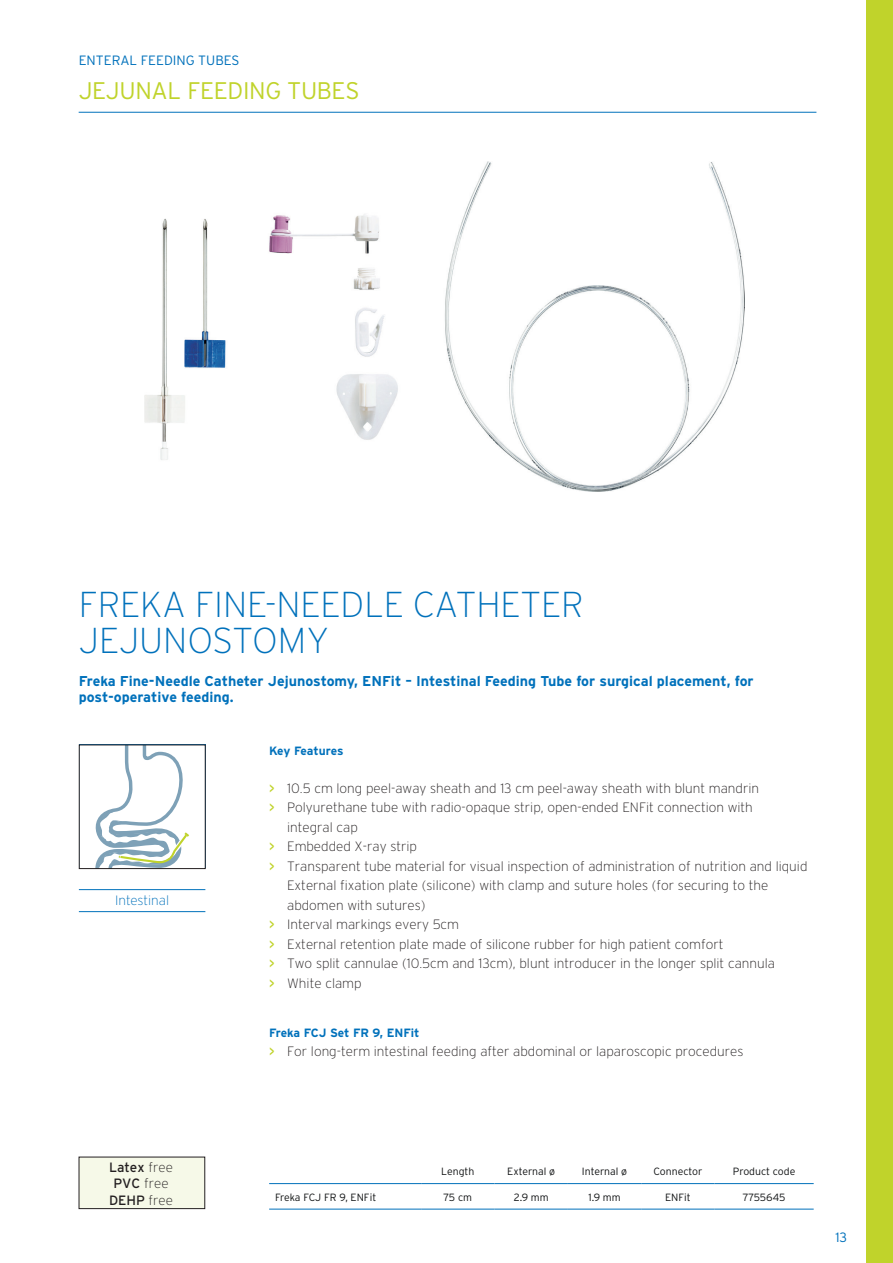
<style>
.page{position:relative;width:893px;height:1263px;background:#fff}
.page>*{position:absolute;margin:0;border:0;box-sizing:border-box;transform-origin:0 0}
.t1{font:200 36px/36px "Interstate";color:#0071bb}
.t2{font:300 24px "Interstate";letter-spacing:-.015em;color:#c0d32b}
.t3{font:700 14.25px/16.5px "Interstate";color:#0071bb}
.t4{font:200 13.5px "Interstate";color:#231f20}
.t5{font:300 13.5px "Interstate";color:#0071bb}
.t6{font:13.5px "Interstate";color:#231f20}
.Paragraph_Style_2{font:200 13.5px "Interstate";color:#0071bb}
.t7{font:700 12px "Interstate";letter-spacing:-.01em;color:#0071bb}
.t8{font:300 10.5px "Interstate";color:#111314}
.s1{font-weight:400;color:#c0d32b}
.s2{font-weight:200}
.s3{font-weight:400}
</style>
<div class="page">
<div style="left:867px;top:0;width:26px;height:1263px;background:#c0d32b"></div>
<hr style="left:79px;top:112px;width:737px;height:1px;background:#0071bb">
<hr style="left:79px;top:911px;width:126px;height:1px;background:#0071bb">
<hr style="left:79px;top:889px;width:126px;height:1px;background:#0071bb">
<svg style="left:78px;top:1156px;width:128px;height:53px;background:#ebeede"></svg>
<img style="left:144px;top:161px;width:601px;height:330px">
<hr style="left:269px;top:1183px;width:152px;height:1px;background:#0071bb">
<hr style="left:421px;top:1183px;width:74px;height:1px;background:#0071bb">
<hr style="left:495px;top:1183px;width:73px;height:1px;background:#0071bb">
<hr style="left:568px;top:1183px;width:73px;height:1px;background:#0071bb">
<hr style="left:641px;top:1183px;width:74px;height:1px;background:#0071bb">
<hr style="left:715px;top:1183px;width:99px;height:1px;background:#0071bb">
<hr style="left:269px;top:1209px;width:152px;height:1px;background:#0071bb">
<hr style="left:421px;top:1209px;width:74px;height:1px;background:#0071bb">
<hr style="left:495px;top:1209px;width:73px;height:1px;background:#0071bb">
<hr style="left:568px;top:1209px;width:73px;height:1px;background:#0071bb">
<hr style="left:641px;top:1209px;width:74px;height:1px;background:#0071bb">
<hr style="left:715px;top:1209px;width:99px;height:1px;background:#0071bb">
<svg style="left:78px;top:744px;width:128px;height:125px"></svg>
<p class="t5" style="left:79px;top:52px;width:162px">ENTERAL FEEDING TUBES</p>
<p class="t2" style="left:79px;top:77px;width:282px">JEJUNAL FEEDING TUBES</p>
<p class="t1" style="left:79px;top:586px;width:506px">FREKA FINE-NEEDLE CATHETER<br>JEJUNOSTOMY</p>
<p class="t3" style="left:79px;top:672px;width:676px">Freka Fine-Needle Catheter Jejunostomy, ENFit – Intestinal Feeding Tube for surgical placement, for post-operative feeding.</p>
<p class="Paragraph_Style_2" style="left:115px;top:892px;width:56px">Intestinal</p>
<p class="t7" style="left:269px;top:744px;width:76px">Key Features</p>
<p class="t4" style="left:269px;top:781px;width:491px"><span class="s1">&gt;</span> 10.5 cm long peel-away sheath and 13 cm peel-away sheath with blunt mandrin</p>
<p class="t4" style="left:269px;top:800px;width:485px"><span class="s1">&gt;</span> Polyurethane tube with radio-opaque strip, open-ended ENFit connection with</p>
<p class="t4" style="left:287px;top:820px;width:72px">integral cap</p>
<p class="t4" style="left:269px;top:839px;width:149px"><span class="s1">&gt;</span> Embedded X-ray strip</p>
<p class="t4" style="left:269px;top:859px;width:540px"><span class="s1">&gt;</span> Transparent tube material for visual inspection of administration of nutrition and liquid</p>
<p class="t4" style="left:287px;top:878px;width:483px">External fixation plate (silicone) with clamp and suture holes (for securing to the</p>
<p class="t4" style="left:287px;top:898px;width:140px">abdomen with sutures)</p>
<p class="t4" style="left:269px;top:917px;width:191px"><span class="s1">&gt;</span> Interval markings every 5cm</p>
<p class="t4" style="left:269px;top:937px;width:456px"><span class="s1">&gt;</span> External retention plate made of silicone rubber for high patient comfort</p>
<p class="t4" style="left:269px;top:956px;width:507px"><span class="s1">&gt;</span> Two split cannulae (10.5cm and 13cm), blunt introducer in the longer split cannula</p>
<p class="t4" style="left:269px;top:976px;width:94px"><span class="s1">&gt;</span> White clamp</p>
<p class="t7" style="left:269px;top:1026px;width:152px">Freka FCJ Set FR 9, ENFit</p>
<p class="t4" style="left:269px;top:1044px;width:476px"><span class="s1">&gt;</span> For long-term intestinal feeding after abdominal or laparoscopic procedures</p>
<p class="t6" style="left:109px;top:1159px;width:66px">Latex <span class="s2">free</span></p>
<p class="t4" style="left:113px;top:1176px;width:57px"><span class="s3">PVC</span> free</p>
<p class="t6" style="left:109px;top:1192px;width:66px">DEHP <span class="s2">free</span></p>
<p class="t8" style="left:441px;top:1165px;width:35px">Length</p>
<p class="t8" style="left:507px;top:1165px;width:50px">External ø</p>
<p class="t8" style="left:582px;top:1165px;width:47px">Internal ø</p>
<p class="t8" style="left:653px;top:1165px;width:51px">Connector</p>
<p class="t8" style="left:733px;top:1165px;width:64px">Product code</p>
<p class="t8" style="left:275px;top:1191px;width:103px">Freka FCJ FR 9, ENFit</p>
<p class="t8" style="left:444px;top:1191px;width:30px">75 cm</p>
<p class="t8" style="left:514px;top:1191px;width:37px">2.9 mm</p>
<p class="t8" style="left:588px;top:1191px;width:34px">1.9 mm</p>
<p class="t8" style="left:665px;top:1191px;width:27px">ENFit</p>
<p class="t8" style="left:743px;top:1191px;width:44px">7755645</p>
<p class="t5" style="left:835px;top:1229px;width:13px">13</p>
</div>
